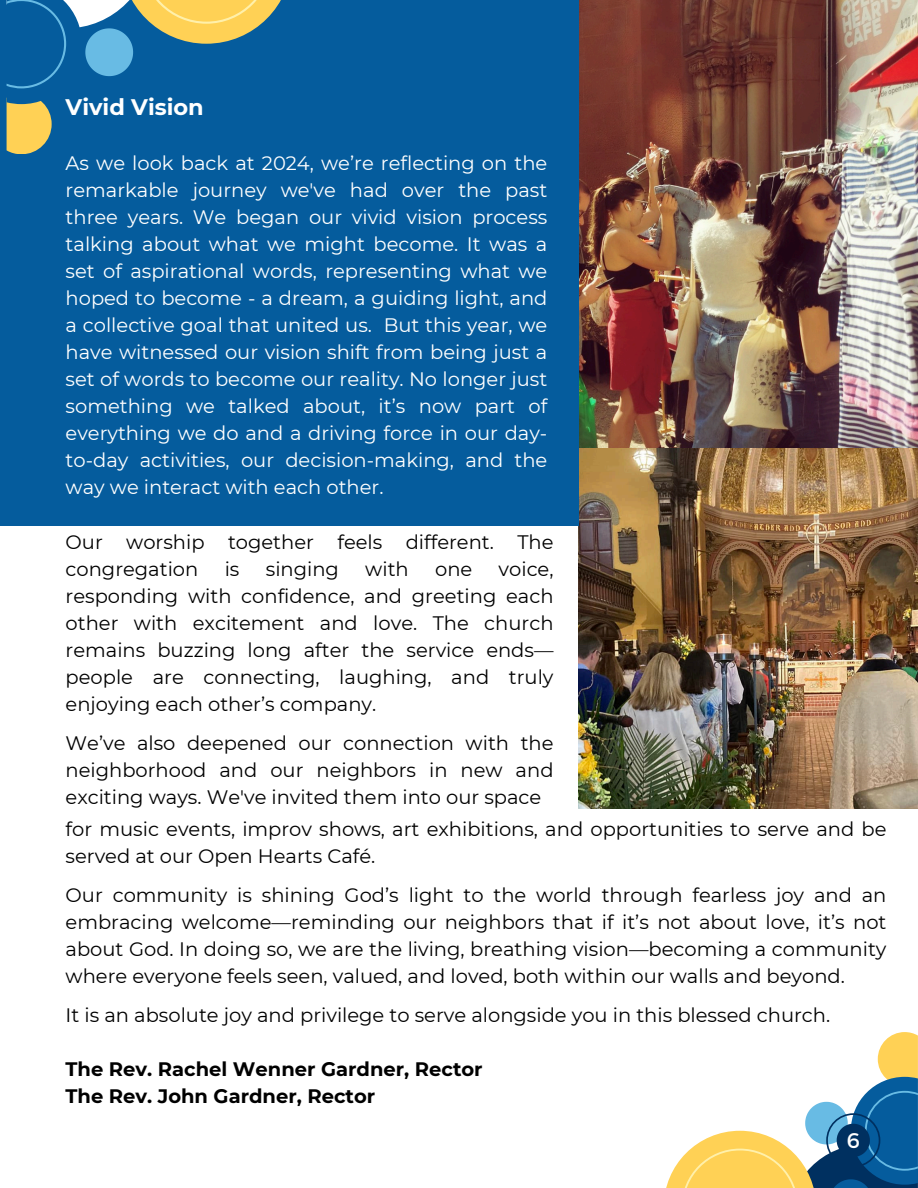
<style>
.page{position:relative;width:918px;height:1188px;background:#fff}
.page>*{position:absolute;margin:0;border:0;box-sizing:border-box;transform-origin:0 0}
.t1{font:700 22.5px "Montserrat";color:#fff}
.t2{font:21.15px "Montserrat";color:#fff}
.t3{font:19.5px/27px "Montserrat";color:#000;text-align:justify}
.t4{font:19.5px/27px "Montserrat";color:#fff;text-align:justify}
.t5{font:700 19.5px/27px "Montserrat";color:#000}
</style>
<div class="page">
<img style="left:579px;top:448px;width:339px;height:361px">
<img style="left:579px;top:0;width:339px;height:447px">
<div style="left:0;top:0;width:579px;height:525px;background:#055c9d"></div>
<svg style="left:7px;top:0;width:274px;height:154px"></svg>
<svg style="left:666px;top:1032px;width:252px;height:156px"></svg>
<p class="t1" style="left:66px;top:93px;width:140px">Vivid Vision</p>
<p class="t4" style="left:66px;top:150px;width:483px">As we look back at 2024, we’re reflecting on the remarkable journey we've had over the past three years. We began our vivid vision process talking about what we might become. It was a set of aspirational words, representing what we hoped to become - a dream, a guiding light, and a collective goal that united us. But this year, we have witnessed our vision shift from being just a set of words to become our reality. No longer just something we talked about, it’s now part of everything we do and a driving force in our day&shy;to-day activities, our decision-making, and the way we interact with each other.</p>
<p class="t3" style="left:66px;top:528px;width:489px">Our worship together feels different. The congregation</p>
<p class="t3" style="left:66px;top:555px;width:489px;text-indent:433px">voice, responding with confidence, and greeting each other with excitement and love. The church remains buzzing long after the service ends— people are connecting, laughing, and truly enjoying each other’s company.</p>
<h1 class="t3" style="left:66px;top:729px;width:489px">We’ve also deepened our connection with the neighborhood and our neighbors in new and exciting ways. We've invited them into our space</h1>
<p class="t3" style="left:225px;top:555px;width:16px">is</p>
<p class="t3" style="left:266px;top:555px;width:75px">singing</p>
<p class="t3" style="left:365px;top:555px;width:45px">with</p>
<p class="t3" style="left:435px;top:555px;width:39px">one</p>
<p class="t3" style="left:66px;top:816px;width:822px">for music events, improv shows, art exhibitions, and opportunities to serve and be served at our Open Hearts Café.</p>
<p class="t3" style="left:66px;top:882px;width:822px">Our community is shining God’s light to the world through fearless joy and an embracing welcome—reminding our neighbors that if it’s not about love, it’s not about God. In doing so, we are the living, breathing vision—becoming a community where everyone feels seen, valued, and loved, both within our walls and beyond.</p>
<p class="t3" style="left:66px;top:1002px;width:766px">It is an absolute joy and privilege to serve alongside you in this blessed church.</p>
<p class="t5" style="left:66px;top:1056px;width:419px">The Rev. Rachel Wenner Gardner, Rector<br>The Rev. John Gardner, Rector</p>
<p class="t2" style="left:847px;top:1126px;width:15px">6</p>
</div>
